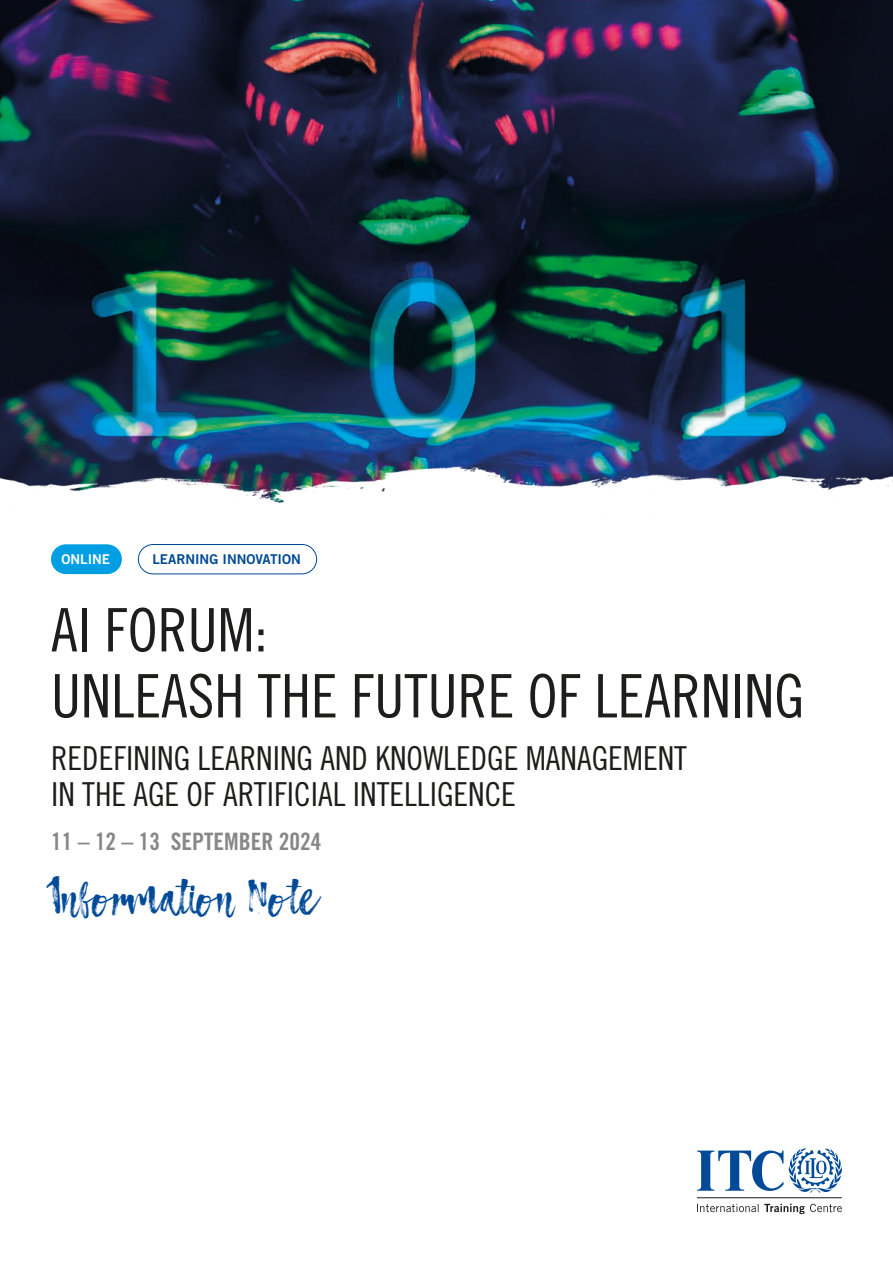
<style>
.page{position:relative;width:893px;height:1263px;background:#fff}
.page>*{position:absolute;margin:0;border:0;box-sizing:border-box;transform-origin:0 0}
.t1{font:60px/66px "Trade Gothic LT Std Cn 18";color:#1d1d1b}
.t2{font:45px "Atmosphere Script Typeface";color:#004a97}
.t3{font:33px/36px "Trade Gothic LT Std Cn 18";color:#1d1d1b}
.t4{font:24px "Trade Gothic LT Std Bd Cn 20";color:#878787}
.t5{font:13.5px "Trade Gothic LT Std Bd 2";color:#004a97}
.t6{font:13.5px "Trade Gothic LT Std Bd 2";color:#fff}
</style>
<div class="page">
<img style="left:0;top:0;width:893px;height:460px">
<img style="left:0;top:460px;width:893px;height:43px">
<svg style="left:697px;top:1148px;width:145px;height:45px"></svg>
<svg style="left:697px;top:1204px;width:145px;height:10px"></svg>
<hr style="left:697px;top:1197px;width:145px;height:1px;background:#1d1d1b">
<div style="left:51px;top:544px;width:71px;height:30px;background:#009fe3;border-radius:15px"></div>
<div style="left:138px;top:544px;width:179px;height:30px;border:1px solid #004a97;border-radius:15px"></div>
<p class="t6" style="left:61px;top:551px;width:50px">ONLINE</p>
<p class="t5" style="left:152px;top:551px;width:150px">LEARNING INNOVATION</p>
<h1 class="t1" style="left:51px;top:596px;width:755px">AI FORUM:<br>UNLEASH THE FUTURE OF LEARNING</h1>
<p class="t3" style="left:51px;top:740px;width:637px">REDEFINING LEARNING AND KNOWLEDGE MANAGEMENT<br>IN THE AGE OF ARTIFICIAL INTELLIGENCE</p>
<p class="t4" style="left:51px;top:827px;width:272px">11 – 12 – 13 SEPTEMBER 2024</p>
<h2 class="t2" style="left:51px;top:871px;width:266px">Information Note</h2>
</div>
